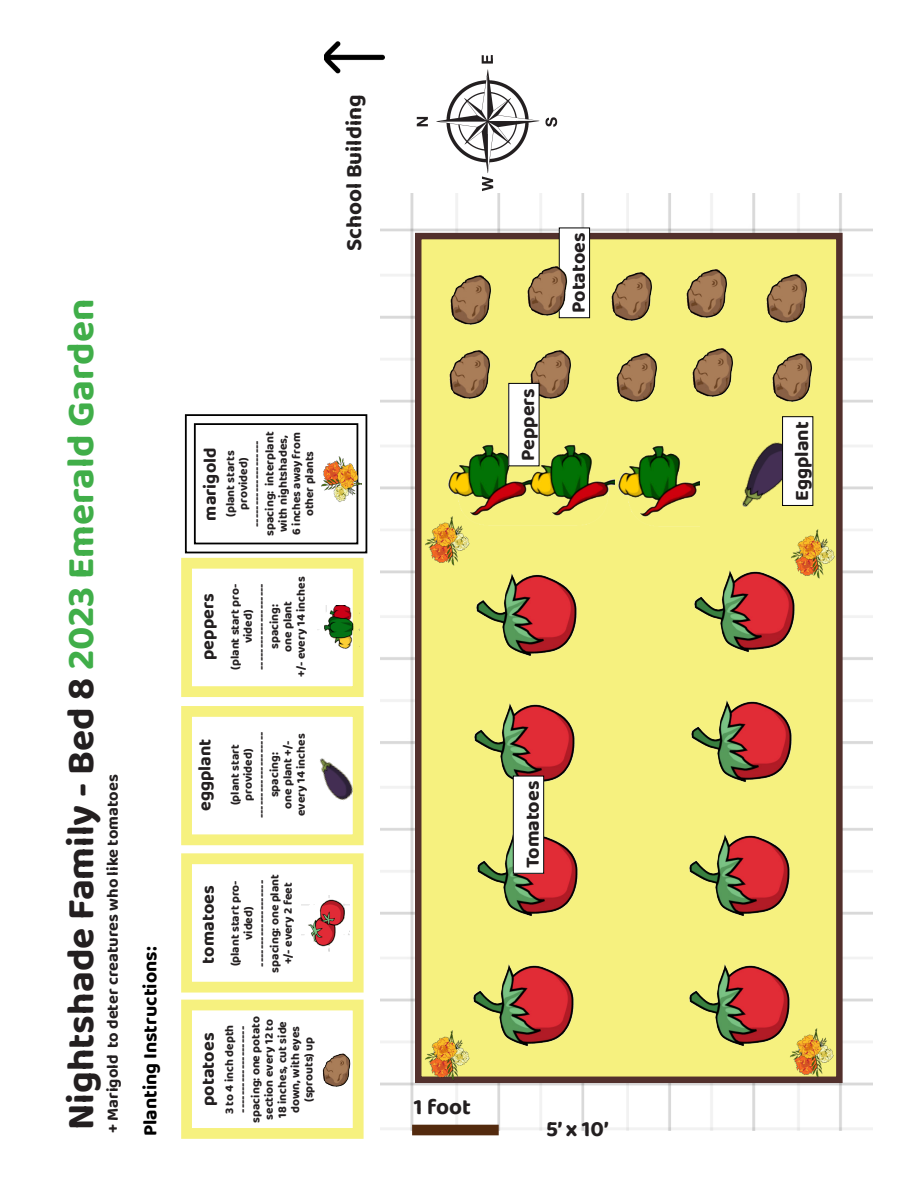
<style>
.page{position:relative;width:918px;height:1188px;background:#fff}
.page>*{position:absolute;margin:0;border:0;box-sizing:border-box;transform-origin:0 0}
.t1{font:39px "Baloo 2";color:#231f20}
.t2{font:22.5px "Baloo 2";color:#231f20}
.t3{font:700 19.8px "Baloo Tamma 2";color:#231f20}
.t4{font:700 19.5px "Baloo Tamma 2";color:#000}
.t5{font:700 18px "Baloo Tamma 2";color:#231f20}
.t6{font:16.5px "Baloo 2";color:#231f20}
.t7{font:700 12px/13.2px "Baloo Tamma 2";color:#231f20;text-align:center}
.s1{color:#40ae49}
</style>
<div class="page">
<img style="left:380px;top:193px;width:492px;height:938px">
<div style="left:415px;top:233px;width:428px;height:850px;background:#f6f17f;border:6px solid #52302c"></div>
<img style="left:409px;top:55px;width:155px;height:145px">
<div style="left:412px;top:1125px;width:87px;height:10px;background:#532a0e"></div>
<img style="left:325px;top:41px;width:59px;height:33px">
<img style="left:611px;top:272px;width:41px;height:49px">
<img style="left:689px;top:964px;width:101px;height:82px">
<img style="left:741px;top:442px;width:41px;height:65px">
<img style="left:473px;top:964px;width:101px;height:82px">
<img style="left:689px;top:834px;width:101px;height:82px">
<img style="left:477px;top:818px;width:101px;height:98px">
<img style="left:691px;top:700px;width:101px;height:82px">
<img style="left:474px;top:703px;width:101px;height:98px">
<img style="left:450px;top:275px;width:41px;height:50px">
<img style="left:528px;top:350px;width:43px;height:49px">
<img style="left:449px;top:350px;width:41px;height:49px">
<img style="left:766px;top:274px;width:41px;height:49px">
<img style="left:616px;top:353px;width:42px;height:49px">
<img style="left:686px;top:269px;width:42px;height:49px">
<img style="left:786px;top:1028px;width:53px;height:53px">
<img style="left:421px;top:1030px;width:53px;height:53px">
<img style="left:792px;top:528px;width:47px;height:53px">
<div style="left:513px;top:776px;width:31px;height:97px;background:#fff"></div>
<div style="left:513px;top:776px;width:31px;height:98px;border:1px solid #000"></div>
<div style="left:559px;top:228px;width:31px;height:90px;background:#fff"></div>
<div style="left:559px;top:227px;width:31px;height:91px;border:1px solid #000"></div>
<div style="left:783px;top:417px;width:30px;height:88px;background:#fff"></div>
<div style="left:782px;top:416px;width:31px;height:90px;border:1px solid #000"></div>
<div style="left:181px;top:853px;width:183px;height:140px;border:11px solid #f6f17f"></div>
<div style="left:181px;top:1000px;width:183px;height:139px;border:11px solid #f6f17f"></div>
<div style="left:181px;top:558px;width:183px;height:139px;border:11px solid #f6f17f"></div>
<svg style="left:184px;top:414px;width:184px;height:140px"></svg>
<div style="left:194px;top:423px;width:164px;height:121px;border:2px solid #000"></div>
<img style="left:301px;top:895px;width:49px;height:57px">
<img style="left:318px;top:605px;width:41px;height:45px">
<img style="left:322px;top:1053px;width:28px;height:34px">
<img style="left:319px;top:452px;width:43px;height:55px">
<div style="left:181px;top:706px;width:183px;height:139px;border:11px solid #f6f17f"></div>
<img style="left:320px;top:746px;width:44px;height:69px">
<img style="left:527px;top:265px;width:41px;height:53px">
<img style="left:448px;top:444px;width:251px;height:83px">
<img style="left:772px;top:353px;width:41px;height:49px">
<img style="left:692px;top:348px;width:41px;height:49px">
<div style="left:509px;top:383px;width:30px;height:83px;background:#fff"></div>
<img style="left:694px;top:553px;width:106px;height:99px">
<img style="left:476px;top:573px;width:101px;height:83px">
<img style="left:421px;top:515px;width:53px;height:53px">
<p class="t2" style="left:338px;top:251px;width:158px;rotate:-90deg">School Building</p>
<p class="t1" style="left:54px;top:1130px;width:833px;rotate:-90deg">Nightshade Family - Bed 8 <span class="s1">2023 Emerald Garden</span></p>
<p class="t3" style="left:516px;top:461px;width:74px;rotate:-90deg">Peppers</p>
<p class="t7" style="left:236px;top:536px;width:106px;rotate:-90deg">provided) -------------------- spacing: interplant with nightshades,<br>6 inches away from other plants</p>
<p class="t5" style="left:199px;top:521px;width:74px;rotate:-90deg">marigold</p>
<p class="t7" style="left:223px;top:517px;width:68px;rotate:-90deg">(plant starts</p>
<p class="t7" style="left:228px;top:677px;width:102px;rotate:-90deg">(plant start pro&shy;vided) -------------------- spacing:<br>one plant<br>+/- every 14 inches</p>
<p class="t5" style="left:197px;top:660px;width:68px;rotate:-90deg">peppers</p>
<p class="t5" style="left:194px;top:811px;width:74px;rotate:-90deg">eggplant</p>
<p class="t7" style="left:228px;top:818px;width:88px;rotate:-90deg">(plant start provided) -------------------- spacing:<br>one plant +/- every 14 inches</p>
<p class="t6" style="left:101px;top:1133px;width:360px;rotate:-90deg">+ Marigold to deter creatures who like tomatoes</p>
<p class="t3" style="left:520px;top:868px;width:89px;rotate:-90deg">Tomatoes</p>
<p class="t7" style="left:228px;top:973px;width:100px;rotate:-90deg">(plant start pro&shy;vided) -------------------- spacing: one plant +/- every 2 feet</p>
<p class="t5" style="left:197px;top:964px;width:80px;rotate:-90deg">tomatoes</p>
<p class="t4" style="left:138px;top:1136px;width:191px;rotate:-90deg">Planting Instructions:</p>
<p class="t7" style="left:222px;top:1123px;width:108px;rotate:-90deg">3 to 4 inch depth -------------------- spacing: one potato section every 12 to<br>18 inches, cut side down, with eyes (sprouts) up</p>
<p class="t5" style="left:197px;top:1106px;width:75px;rotate:-90deg">potatoes</p>
<p class="t2" style="left:414px;top:1091px;width:58px">1 foot</p>
<p class="t3" style="left:566px;top:313px;width:82px;rotate:-90deg">Potatoes</p>
<p class="t2" style="left:546px;top:1113px;width:64px">5’ x 10’</p>
<p class="t3" style="left:790px;top:501px;width:81px;rotate:-90deg">Eggplant</p>
</div>
